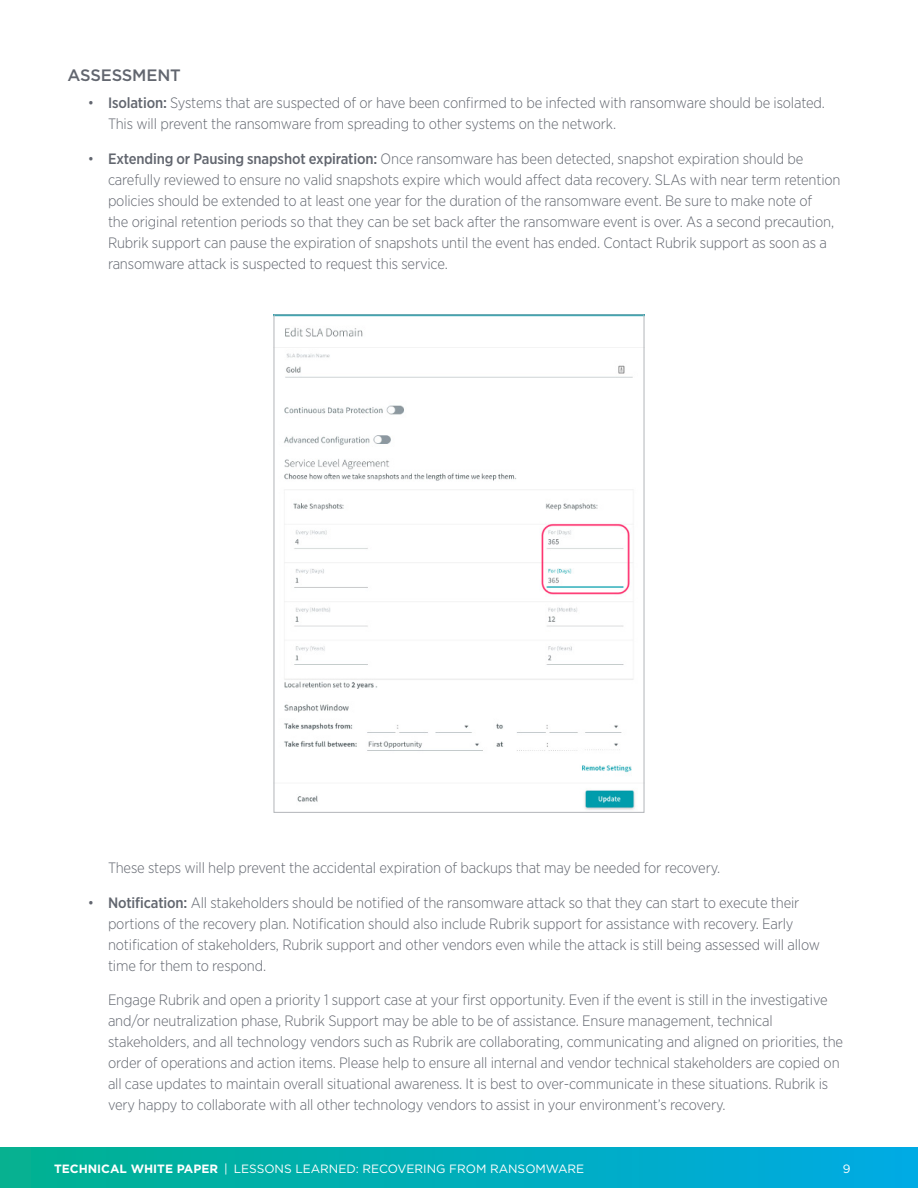
<style>
.page{position:relative;width:918px;height:1188px;background:#fff}
.page>*{position:absolute;margin:0;border:0;box-sizing:border-box;transform-origin:0 0}
.TechMkt_h2{font:500 16.5px "Gotham";letter-spacing:-.01em;color:#62666f}
.TechMkt_bullets{font:300 15px/21px "Gotham Narrow";letter-spacing:-.01em;color:#62666f}
.t1{font:12px "Gotham";color:#fff}
.s1{font-weight:500}
.s2{font-weight:700}
</style>
<div class="page">
<div style="left:0;top:1148px;width:918px;height:40px;background:linear-gradient(to right,#01b190,#00aae4)"></div>
<img style="left:276px;top:327px;width:366px;height:484px">
<p class="TechMkt_h2" style="left:68px;top:64px;width:115px">ASSESSMENT</p>
<p class="TechMkt_bullets" style="left:108px;top:92px;width:718px;text-indent:-20px">• <span class="s1">Isolation:</span> Systems that are suspected of or have been confirmed to be infected with ransomware should be isolated.<br>This will prevent the ransomware from spreading to other systems on the network.</p>
<p class="TechMkt_bullets" style="left:108px;top:148px;width:734px;text-indent:-20px">• <span class="s1">Extending or Pausing snapshot expiration:</span> Once ransomware has been detected, snapshot expiration should be carefully reviewed to ensure no valid snapshots expire which would affect data recovery. SLAs with near term retention policies should be extended to at least one year for the duration of the ransomware event. Be sure to make note of<br>the original retention periods so that they can be set back after the ransomware event is over. As a second precaution, Rubrik support can pause the expiration of snapshots until the event has ended. Contact Rubrik support as soon as a ransomware attack is suspected to request this service.</p>
<p class="TechMkt_bullets" style="left:108px;top:857px;width:614px">These steps will help prevent the accidental expiration of backups that may be needed for recovery.</p>
<p class="TechMkt_bullets" style="left:108px;top:892px;width:714px;text-indent:-20px">• <span class="s1">Notification:</span> All stakeholders should be notified of the ransomware attack so that they can start to execute their portions of the recovery plan. Notification should also include Rubrik support for assistance with recovery. Early notification of stakeholders, Rubrik support and other vendors even while the attack is still being assessed will allow time for them to respond.</p>
<p class="TechMkt_bullets" style="left:108px;top:989px;width:737px">Engage Rubrik and open a priority 1 support case at your first opportunity. Even if the event is still in the investigative and/or neutralization phase, Rubrik Support may be able to be of assistance. Ensure management, technical stakeholders, and all technology vendors such as Rubrik are collaborating, communicating and aligned on priorities, the order of operations and action items. Please help to ensure all internal and vendor technical stakeholders are copied on all case updates to maintain overall situational awareness. It is best to over-communicate in these situations. Rubrik is very happy to collaborate with all other technology vendors to assist in your environment’s recovery.</p>
<p class="t1" style="left:54px;top:1161px;width:532px"><span class="s2">TECHNICAL WHITE PAPER</span> | LESSONS LEARNED: RECOVERING FROM RANSOMWARE</p>
<p class="t1" style="left:843px;top:1161px;width:9px">9</p>
</div>
